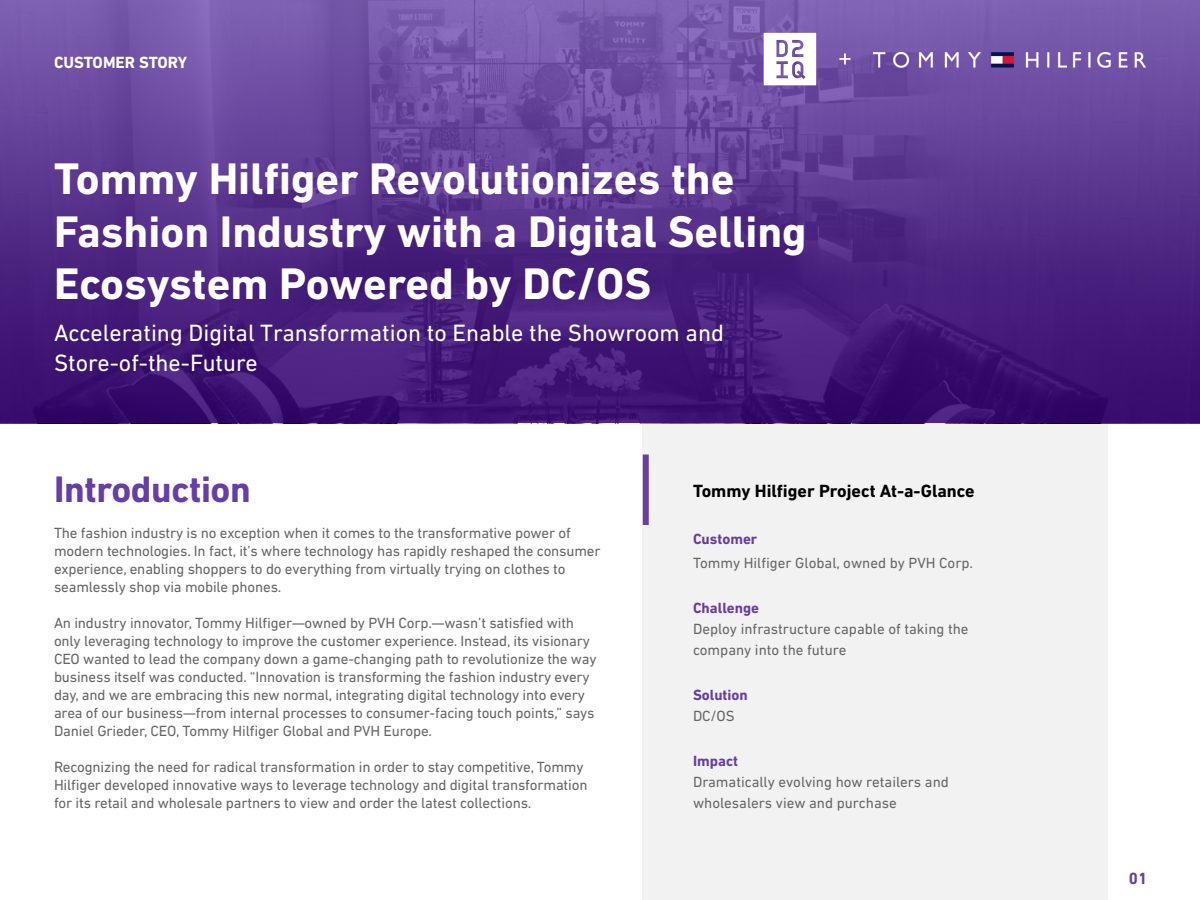
<style>
.page{position:relative;width:1200px;height:900px;background:#fff}
.page>*{position:absolute;margin:0;border:0;box-sizing:border-box;transform-origin:0 0}
.t1{font:700 45px/52.5px "DIN Next LT Pro";color:#fff}
.t2{font:700 37.5px "DIN Next LT Pro";letter-spacing:-.01em;color:#663ea4}
.t3{font:24px/30px "DIN Next LT Pro";color:#fff}
.t4{font:700 18px "DIN Next LT Pro";color:#000}
.t5{font:700 16.5px "DIN Next LT Pro";color:#fff}
.t6{font:700 16.5px "DIN Next LT Pro";color:#663ea4}
.t7{font:15px/18px "DIN Next LT Pro";letter-spacing:-.01em;color:#666}
.t8{font:700 15px "DIN Next LT Pro";color:#663ea4}
</style>
<div class="page">
<div style="left:642px;top:348px;width:465px;height:552px;background:#f2f2f2"></div>
<div style="left:643px;top:454px;width:6px;height:71px;background:#663ea4"></div>
<svg style="left:0;top:0;width:1200px;height:423px;background:#58338d"></svg>
<svg style="left:764px;top:33px;width:52px;height:52px"></svg>
<svg style="left:839px;top:53px;width:11px;height:12px"></svg>
<img style="left:873px;top:53px;width:272px;height:14px">
<p class="t5" style="left:54px;top:53px;width:135px">CUSTOMER STORY</p>
<h1 class="t1" style="left:54px;top:153px;width:754px">Tommy Hilfiger Revolutionizes the<br>Fashion Industry with a Digital Selling<br>Ecosystem Powered by DC/OS</h1>
<h3 class="t3" style="left:54px;top:318px;width:672px">Accelerating Digital Transformation to Enable the Showroom and<br>Store-of-the-Future</h3>
<h2 class="t2" style="left:54px;top:468px;width:198px">Introduction</h2>
<p class="t7" style="left:54px;top:524px;width:548px">The fashion industry is no exception when it comes to the transformative power of modern technologies. In fact, it’s where technology has rapidly reshaped the consumer experience, enabling shoppers to do everything from virtually trying on clothes to seamlessly shop via mobile phones.</p>
<p class="t7" style="left:54px;top:614px;width:544px">An industry innovator, Tommy Hilfiger—owned by PVH Corp.—wasn’t satisfied with only leveraging technology to improve the customer experience. Instead, its visionary CEO wanted to lead the company down a game-changing path to revolutionize the way business itself was conducted. “Innovation is transforming the fashion industry every day, and we are embracing this new normal, integrating digital technology into every area of our business—from internal processes to consumer-facing touch points,” says Daniel Grieder, CEO, Tommy Hilfiger Global and PVH Europe.</p>
<p class="t7" style="left:54px;top:758px;width:535px">Recognizing the need for radical transformation in order to stay competitive, Tommy<br>Hilfiger developed innovative ways to leverage technology and digital transformation for its retail and wholesale partners to view and order the latest collections.</p>
<p class="t4" style="left:693px;top:480px;width:283px">Tommy Hilfiger Project At-a-Glance</p>
<p class="t8" style="left:693px;top:530px;width:66px">Customer</p>
<p class="t7" style="left:693px;top:553px;width:282px">Tommy Hilfiger Global, owned by PVH Corp.</p>
<p class="t8" style="left:693px;top:599px;width:68px">Challenge</p>
<p class="t7" style="left:693px;top:618px;width:277px;line-height:21px">Deploy infrastructure capable of taking the company into the future</p>
<p class="t8" style="left:693px;top:686px;width:56px">Solution</p>
<p class="t7" style="left:693px;top:706px;width:43px">DC/OS</p>
<p class="t8" style="left:693px;top:752px;width:47px">Impact</p>
<p class="t7" style="left:693px;top:771px;width:257px;line-height:21px">Dramatically evolving how retailers and wholesalers view and purchase</p>
<p class="t6" style="left:1129px;top:868px;width:20px">01</p>
</div>
